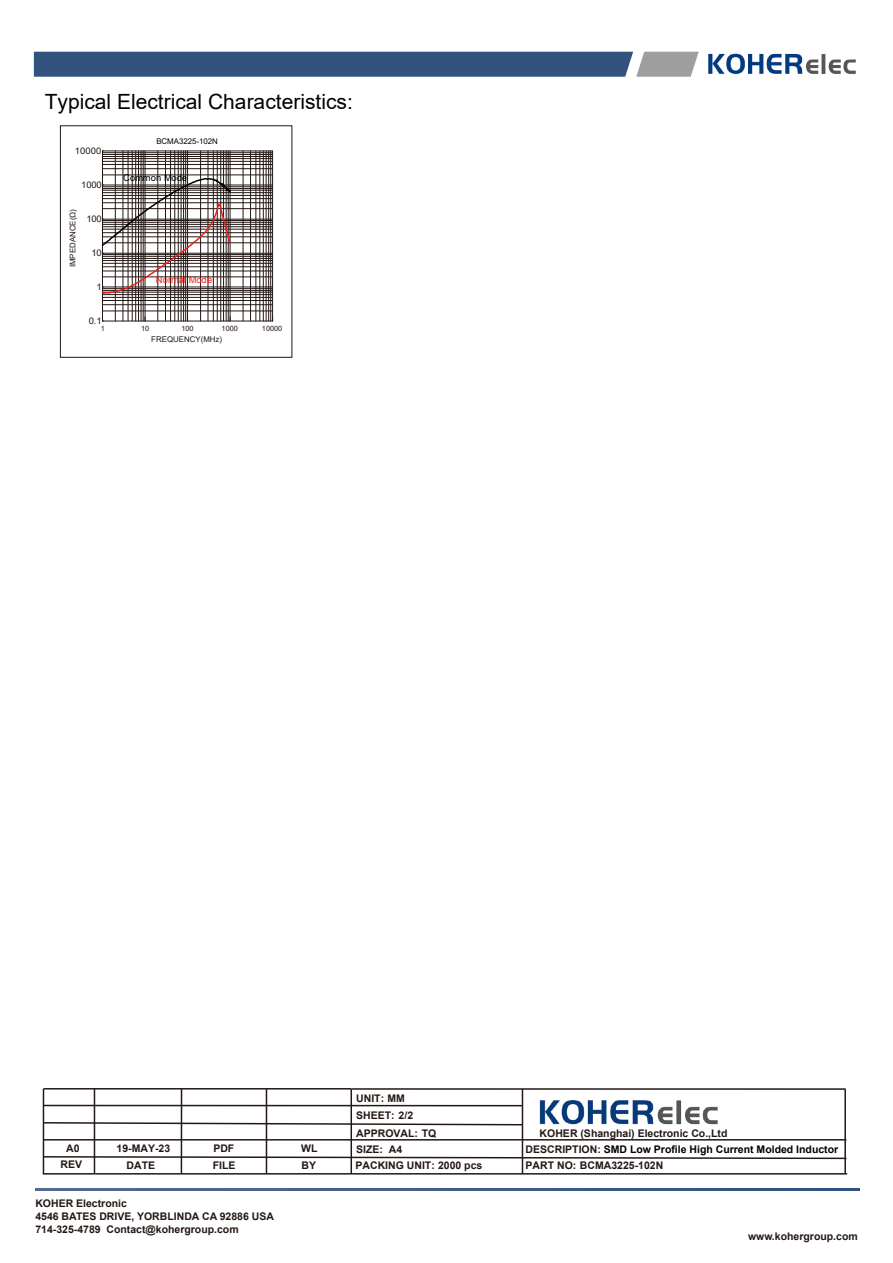
<style>
.page{position:relative;width:893px;height:1263px;background:#fff}
.page>*{position:absolute;margin:0;border:0;box-sizing:border-box;transform-origin:0 0}
.t1{font:21px "Arial";color:#040000}
.t2{font:700 10.5px/12.6px "Arial";color:#231815}
.t3{font:700 10.5px "Arial";color:#000}
.t4{font:700 10.5px "Arial";color:#221815}
.t5{font:9.45px "Arial";letter-spacing:-.005em;color:#000}
.t6{font:9.45px "Arial";letter-spacing:-.005em;color:#e6211a}
.t7{font:9.15px "Arial";letter-spacing:-.005em;color:#231815}
.t8{font:7.8px "Arial";color:#231815}
.t9{font:7.8px "Arial";letter-spacing:-.005em;color:#000}
.t10{font:7.35px "Arial";color:#231815}
.s1{color:#231815}
</style>
<div class="page">
<svg style="left:34px;top:52px;width:665px;height:25px;background:#415f85"></svg>
<img style="left:708px;top:53px;width:148px;height:21px">
<svg style="left:35px;top:1188px;width:824px;height:2px;background:#415d88"></svg>
<hr style="left:522px;top:1089px;width:1px;height:85px;background:#231815">
<hr style="left:266px;top:1089px;width:1px;height:85px;background:#231815">
<hr style="left:181px;top:1089px;width:1px;height:85px;background:#231815">
<hr style="left:94px;top:1088px;width:1px;height:85px;background:#231815">
<hr style="left:351px;top:1089px;width:1px;height:85px;background:#231815">
<svg style="left:42px;top:1088px;width:805px;height:72px"></svg>
<hr style="left:844px;top:1089px;width:2px;height:85px;background:#231815">
<hr style="left:43px;top:1089px;width:1px;height:85px;background:#231815">
<hr style="left:43px;top:1173px;width:804px;height:1px;background:#231815">
<hr style="left:352px;top:1088px;width:494px;height:2px;background:#231815">
<img style="left:530px;top:1093px;width:205px;height:35px">
<div style="left:60px;top:125px;width:232px;height:233px;background:#fff;border:1px solid #231815"></div>
<hr style="left:102px;top:321px;width:171px;height:1px;background:#231815">
<hr style="left:145px;top:151px;width:1px;height:170px;background:#231815">
<hr style="left:187px;top:151px;width:1px;height:170px;background:#231815">
<hr style="left:230px;top:151px;width:1px;height:170px;background:#231815">
<hr style="left:272px;top:151px;width:1px;height:170px;background:#231815">
<hr style="left:115px;top:151px;width:1px;height:170px;background:#231815">
<hr style="left:123px;top:151px;width:1px;height:170px;background:#231815">
<hr style="left:128px;top:151px;width:1px;height:170px;background:#231815">
<hr style="left:132px;top:151px;width:1px;height:170px;background:#231815">
<hr style="left:135px;top:151px;width:1px;height:170px;background:#231815">
<hr style="left:138px;top:151px;width:1px;height:170px;background:#231815">
<hr style="left:141px;top:151px;width:1px;height:170px;background:#231815">
<hr style="left:143px;top:151px;width:1px;height:170px;background:#231815">
<hr style="left:158px;top:151px;width:1px;height:170px;background:#231815">
<hr style="left:165px;top:151px;width:1px;height:170px;background:#231815">
<hr style="left:170px;top:151px;width:1px;height:170px;background:#231815">
<hr style="left:175px;top:151px;width:1px;height:170px;background:#231815">
<hr style="left:178px;top:151px;width:1px;height:170px;background:#231815">
<hr style="left:181px;top:151px;width:1px;height:170px;background:#231815">
<hr style="left:183px;top:151px;width:1px;height:170px;background:#231815">
<hr style="left:185px;top:151px;width:1px;height:170px;background:#231815">
<hr style="left:200px;top:151px;width:1px;height:170px;background:#231815">
<hr style="left:208px;top:151px;width:1px;height:170px;background:#231815">
<hr style="left:213px;top:151px;width:1px;height:170px;background:#231815">
<hr style="left:217px;top:151px;width:1px;height:170px;background:#231815">
<hr style="left:220px;top:151px;width:1px;height:170px;background:#231815">
<hr style="left:223px;top:151px;width:1px;height:170px;background:#231815">
<hr style="left:226px;top:151px;width:1px;height:170px;background:#231815">
<hr style="left:228px;top:151px;width:1px;height:170px;background:#231815">
<hr style="left:243px;top:151px;width:1px;height:170px;background:#231815">
<hr style="left:250px;top:151px;width:1px;height:170px;background:#231815">
<hr style="left:256px;top:151px;width:1px;height:170px;background:#231815">
<hr style="left:260px;top:151px;width:1px;height:170px;background:#231815">
<hr style="left:263px;top:151px;width:1px;height:170px;background:#231815">
<hr style="left:266px;top:151px;width:1px;height:170px;background:#231815">
<hr style="left:268px;top:151px;width:1px;height:170px;background:#231815">
<hr style="left:270px;top:151px;width:1px;height:170px;background:#231815">
<hr style="left:102px;top:151px;width:1px;height:170px;background:#231815">
<hr style="left:102px;top:287px;width:171px;height:1px;background:#231815">
<hr style="left:102px;top:253px;width:171px;height:1px;background:#231815">
<hr style="left:102px;top:219px;width:171px;height:1px;background:#231815">
<hr style="left:102px;top:185px;width:171px;height:1px;background:#231815">
<hr style="left:102px;top:151px;width:171px;height:1px;background:#231815">
<hr style="left:102px;top:311px;width:171px;height:1px;background:#231815">
<hr style="left:102px;top:304px;width:171px;height:1px;background:#231815">
<hr style="left:102px;top:300px;width:171px;height:1px;background:#231815">
<hr style="left:102px;top:297px;width:171px;height:1px;background:#231815">
<hr style="left:102px;top:294px;width:171px;height:1px;background:#231815">
<hr style="left:102px;top:292px;width:171px;height:1px;background:#231815">
<hr style="left:102px;top:290px;width:171px;height:1px;background:#231815">
<hr style="left:102px;top:288px;width:171px;height:1px;background:#231815">
<hr style="left:102px;top:277px;width:171px;height:1px;background:#231815">
<hr style="left:102px;top:271px;width:171px;height:1px;background:#231815">
<hr style="left:102px;top:266px;width:171px;height:1px;background:#231815">
<hr style="left:102px;top:263px;width:171px;height:1px;background:#231815">
<hr style="left:102px;top:260px;width:171px;height:1px;background:#231815">
<hr style="left:102px;top:258px;width:171px;height:1px;background:#231815">
<hr style="left:102px;top:256px;width:171px;height:1px;background:#231815">
<hr style="left:102px;top:254px;width:171px;height:1px;background:#231815">
<hr style="left:102px;top:243px;width:171px;height:1px;background:#231815">
<hr style="left:102px;top:237px;width:171px;height:1px;background:#231815">
<hr style="left:102px;top:232px;width:171px;height:1px;background:#231815">
<hr style="left:102px;top:229px;width:171px;height:1px;background:#231815">
<hr style="left:102px;top:226px;width:171px;height:1px;background:#231815">
<hr style="left:102px;top:224px;width:171px;height:1px;background:#231815">
<hr style="left:102px;top:222px;width:171px;height:1px;background:#231815">
<hr style="left:102px;top:220px;width:171px;height:1px;background:#231815">
<hr style="left:102px;top:208px;width:171px;height:1px;background:#231815">
<hr style="left:102px;top:202px;width:171px;height:1px;background:#231815">
<hr style="left:102px;top:198px;width:171px;height:1px;background:#231815">
<hr style="left:102px;top:195px;width:171px;height:1px;background:#231815">
<hr style="left:102px;top:192px;width:171px;height:1px;background:#231815">
<hr style="left:102px;top:190px;width:171px;height:1px;background:#231815">
<hr style="left:102px;top:188px;width:171px;height:1px;background:#231815">
<hr style="left:102px;top:186px;width:171px;height:1px;background:#231815">
<hr style="left:102px;top:175px;width:171px;height:1px;background:#231815">
<hr style="left:102px;top:168px;width:171px;height:1px;background:#231815">
<hr style="left:102px;top:164px;width:171px;height:1px;background:#231815">
<hr style="left:102px;top:161px;width:171px;height:1px;background:#231815">
<hr style="left:102px;top:158px;width:171px;height:1px;background:#231815">
<hr style="left:102px;top:156px;width:171px;height:1px;background:#231815">
<hr style="left:102px;top:154px;width:171px;height:1px;background:#231815">
<hr style="left:102px;top:152px;width:171px;height:1px;background:#231815">
<svg style="left:101px;top:177px;width:131px;height:118px"></svg>
<h1 class="t1" style="left:45px;top:87px;width:310px">Typical Electrical Characteristics:</h1>
<p class="t7" style="left:75px;top:145px;width:28px">10000</p>
<p class="t7" style="left:81px;top:179px;width:22px">1000</p>
<p class="t8" style="left:67px;top:267px;width:60px;rotate:-90deg">IMPEDANCE(Ω)</p>
<p class="t7" style="left:87px;top:213px;width:17px">100</p>
<p class="t7" style="left:91px;top:247px;width:12px">10</p>
<p class="t7" style="left:97px;top:281px;width:7px">1</p>
<p class="t9" style="left:156px;top:136px;width:63px">BCMA3225-102N</p>
<p class="t5" style="left:123px;top:171px;width:65px">Common Mode</p>
<p class="t6" style="left:156px;top:274px;width:58px">Normal Mode</p>
<p class="t7" style="left:89px;top:315px;width:14px">0.1</p>
<p class="t10" style="left:101px;top:323px;width:6px">1</p>
<p class="t10" style="left:141px;top:323px;width:10px">10</p>
<p class="t10" style="left:181px;top:323px;width:14px">100</p>
<p class="t10" style="left:222px;top:323px;width:18px">1000</p>
<p class="t10" style="left:262px;top:323px;width:22px">10000</p>
<p class="t8" style="left:151px;top:334px;width:72px">FREQUENCY(MHz)</p>
<p class="t2" style="left:356px;top:1092px;width:50px">UNIT: MM</p>
<p class="t2" style="left:356px;top:1109px;width:59px">SHEET: 2/2</p>
<p class="t2" style="left:66px;top:1142px;width:15px">A0</p>
<p class="t2" style="left:117px;top:1142px;width:55px">19-MAY-23</p>
<p class="t2" style="left:213px;top:1142px;width:23px">PDF</p>
<p class="t2" style="left:301px;top:1142px;width:18px">WL</p>
<p class="t2" style="left:61px;top:1158px;width:23px">REV</p>
<p class="t2" style="left:127px;top:1159px;width:30px">DATE</p>
<p class="t2" style="left:213px;top:1159px;width:24px">FILE</p>
<p class="t2" style="left:302px;top:1159px;width:16px">BY</p>
<p class="t2" style="left:356px;top:1127px;width:82px">APPROVAL: TQ</p>
<p class="t2" style="left:540px;top:1127px;width:189px">KOHER (Shanghai) Electronic Co.,Ltd</p>
<p class="t2" style="left:356px;top:1159px;width:128px">PACKING UNIT: 2000 pcs</p>
<p class="t2" style="left:356px;top:1143px;width:48px">SIZE: A4</p>
<p class="t3" style="left:526px;top:1142px;width:314px"><span class="s1">DESCRIPTION:</span> SMD Low Profile High Current Molded Inductor</p>
<p class="t4" style="left:526px;top:1158px;width:139px"><span class="s1">PART NO:</span> BCMA3225-102N</p>
<p class="t2" style="left:35px;top:1197px;width:240px">KOHER Electronic<br>4546 BATES DRIVE, YORBLINDA CA 92886 USA<br>714-325-4789 Contact@kohergroup.com</p>
<p class="t2" style="left:748px;top:1230px;width:111px">www.kohergroup.com</p>
</div>
